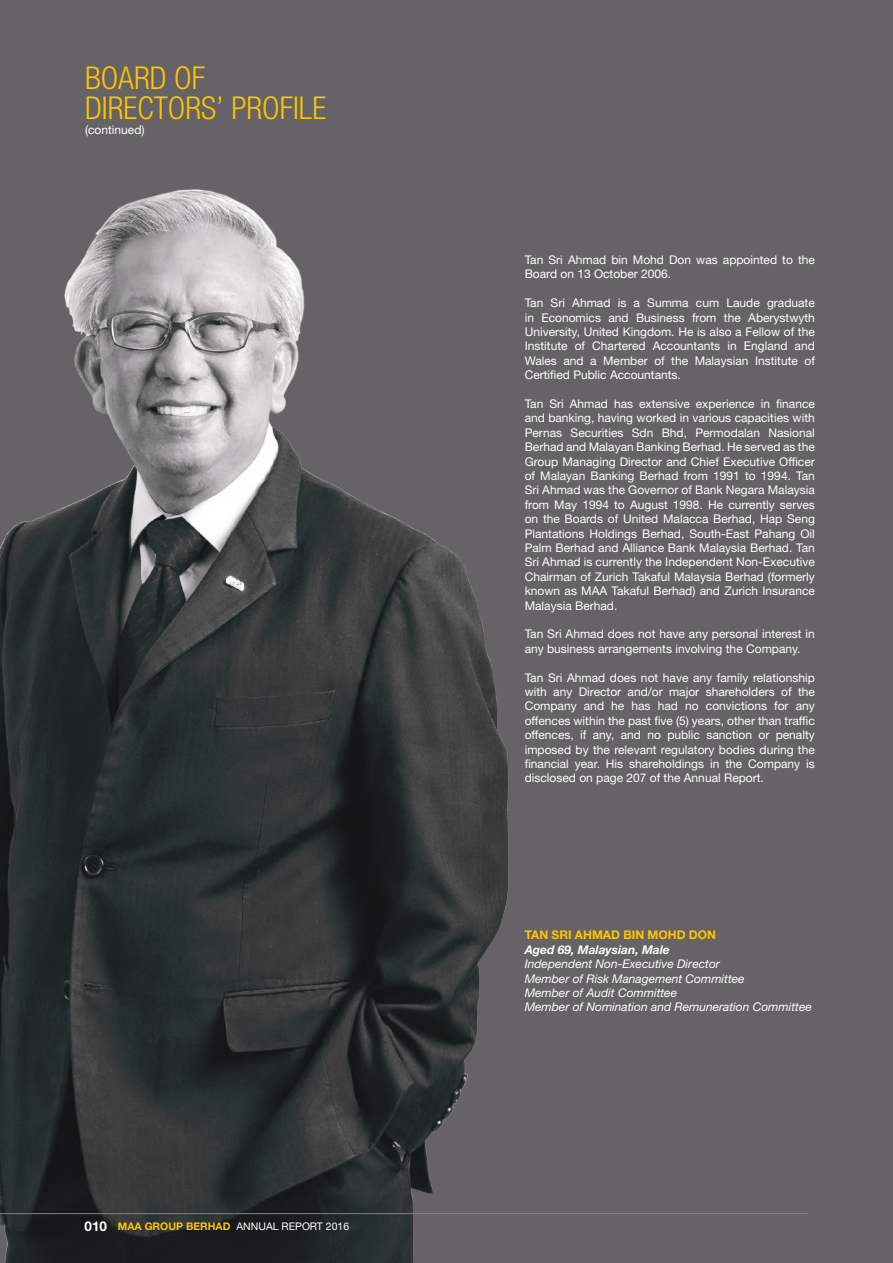
<style>
.page{position:relative;width:893px;height:1263px;background:#656365}
.page>*{position:absolute;margin:0;border:0;box-sizing:border-box;transform-origin:0 0}
.t1{font:300 condensed 31.5px/30px "Helvetica Neue LT Std";color:#ffc500}
.t2{font:12px/14.4px "Helvetica Neue LT Std";color:#fff;text-align:justify}
.t3{font:italic 12px/14.4px "Helvetica Neue LT Std";color:#fff}
.t4{font:700 12px "Helvetica Neue LT Std";color:#ffc500}
.t5{font:italic 700 12px "Helvetica Neue LT Std";color:#fff}
.t6{font:10.5px "Helvetica Neue LT Std";color:#fff}
.s1{font-weight:700;font-size:13.5px}
.s2{font-weight:700;color:#ffc500}
</style>
<div class="page">
<img style="left:0;top:189px;width:508px;height:1074px">
<hr style="left:0;top:1213px;width:808px;height:1px;background:#808285">
<h1 class="t1" style="left:85px;top:63px;width:243px">BOARD OF<br>DIRECTORS’ PROFILE</h1>
<p class="t2" style="left:85px;top:122px;width:61px">(continued)</p>
<p class="t6" style="left:85px;top:1220px;width:266px"><span class="s1">010</span> <span class="s2">MAA GROUP BERHAD</span> ANNUAL REPORT 2016</p>
<p class="t2" style="left:525px;top:252px;width:292px">Tan Sri Ahmad bin Mohd Don was appointed to the<br>Board on 13 October 2006.</p>
<p class="t2" style="left:525px;top:295px;width:292px">Tan Sri Ahmad is a Summa cum Laude graduate in Economics and Business from the Aberystwyth University, United Kingdom. He is also a Fellow of the Institute of Chartered Accountants in England and Wales and a Member of the Malaysian Institute of Certified Public Accountants.</p>
<p class="t2" style="left:525px;top:396px;width:292px">Tan Sri Ahmad has extensive experience in finance and banking, having worked in various capacities with Pernas Securities Sdn Bhd, Permodalan Nasional Berhad and Malayan Banking Berhad. He served as the Group Managing Director and Chief Executive Officer of Malayan Banking Berhad from 1991 to 1994. Tan Sri Ahmad was the Governor of Bank Negara Malaysia from May 1994 to August 1998. He currently serves on the Boards of United Malacca Berhad, Hap Seng Plantations Holdings Berhad, South-East Pahang Oil Palm Berhad and Alliance Bank Malaysia Berhad. Tan Sri Ahmad is currently the Independent Non-Executive Chairman of Zurich Takaful Malaysia Berhad (formerly known as MAA Takaful Berhad) and Zurich Insurance Malaysia Berhad.</p>
<p class="t2" style="left:525px;top:627px;width:292px">Tan Sri Ahmad does not have any personal interest in any business arrangements involving the Company.</p>
<p class="t2" style="left:525px;top:670px;width:292px">Tan Sri Ahmad does not have any family relationship with any Director and/or major shareholders of the Company and he has had no convictions for any offences within the past five (5) years, other than traffic offences, if any, and no public sanction or penalty imposed by the relevant regulatory bodies during the financial year. His shareholdings in the Company is disclosed on page 207 of the Annual Report.</p>
<p class="t4" style="left:525px;top:928px;width:193px">TAN SRI AHMAD BIN MOHD DON</p>
<p class="t5" style="left:525px;top:942px;width:147px">Aged 69, Malaysian, Male</p>
<p class="t3" style="left:525px;top:956px;width:289px">Independent Non-Executive Director<br>Member of Risk Management Committee<br>Member of Audit Committee<br>Member of Nomination and Remuneration Committee</p>
</div>
